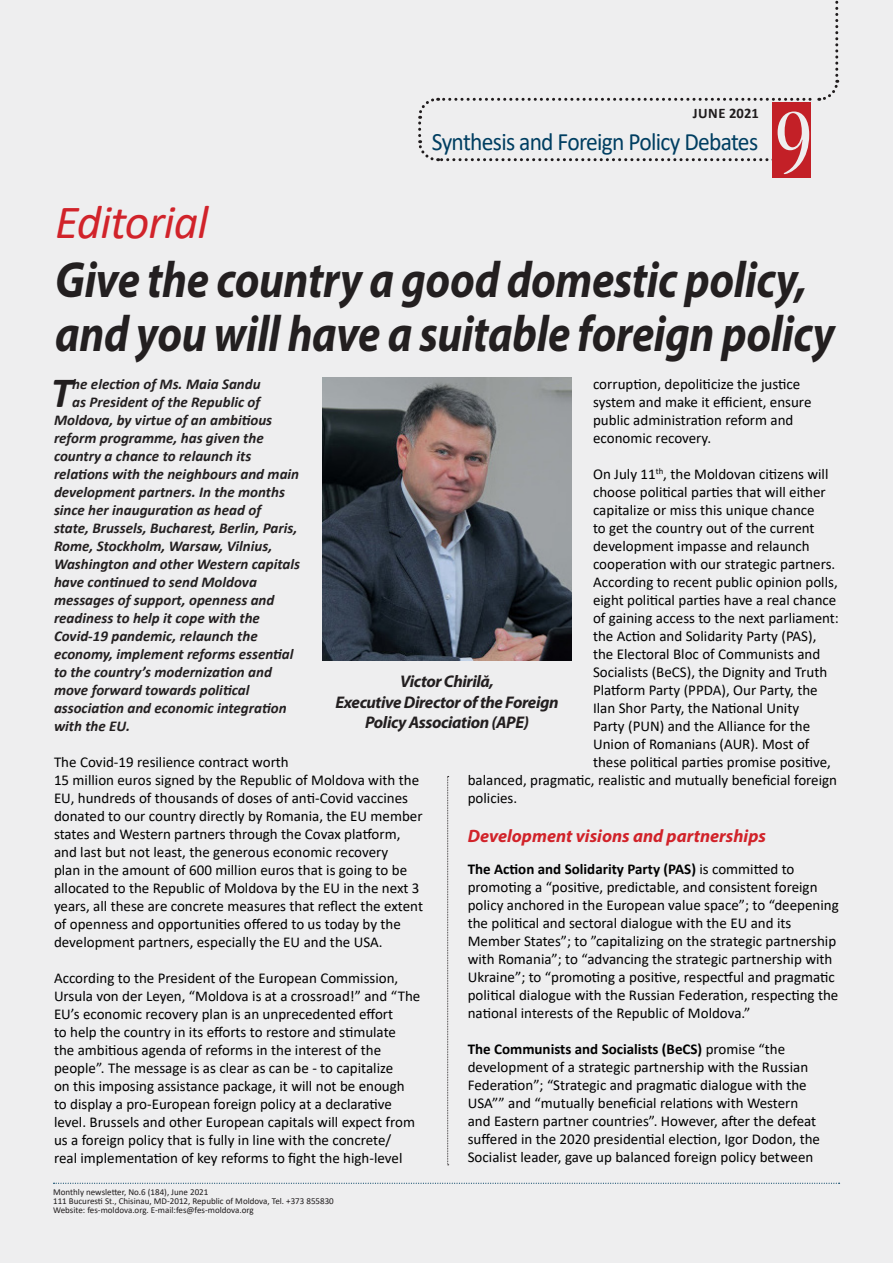
<style>
.page{position:relative;width:893px;height:1263px;background:#eeeeef}
.page>*{position:absolute;margin:0;border:0;box-sizing:border-box;transform-origin:0 0}
.t1{font:condensed 102px "Nueva Std";color:#fff}
.texte{font:italic 700 51px/54px "Myriad Pro";letter-spacing:-.01em;color:#231f20;scale:.87 1}
.texte-2{font:italic 47.85px "Calibri";letter-spacing:-.02em;color:#d1232a}
.MANSHETA{font:italic 700 43.35px "Calibri";color:#231f20}
.t2{font:25.05px "Calibri";letter-spacing:-.03em;color:#014368;scale:.94 1}
.INTERTITLU{font:italic 700 18px "Myriad Pro";color:#d1232a}
.texte-3{font:italic 700 16.95px/20.2px "Myriad Pro";letter-spacing:-.025em;color:#231f20;text-align:center}
.texte-4{font:15px/18px "Calibri";color:#000}
.MANSHETA-2{font:italic 700 15px "Calibri";color:#231f20}
.t3{font:700 14.55px "Calibri";letter-spacing:.02em;color:#231f20}
.t4{font:9px/9px "Calibri";color:#231f20}
.s1{font-weight:700}
</style>
<div class="page">
<svg style="left:447px;top:776px;width:2px;height:389px"></svg>
<img style="left:322px;top:377px;width:250px;height:283px">
<p class="t3" style="left:693px;top:103px;width:67px">JUNE 2021</p>
<p class="t1" style="left:775px;top:96px;width:39px">9</p>
<h3 class="t2" style="left:432px;top:124px;width:349px">Synthesis and Foreign Policy Debates</h3>
<p class="texte-2" style="left:55px;top:188px;width:155px">Editorial</p>
<p class="texte" style="left:55px;top:251px;width:897px">Give the country a good domestic policy, and you will have a suitable foreign policy</p>
<p class="MANSHETA" style="left:51px;top:362px;width:23px">T</p>
<p class="MANSHETA-2" style="left:72px;top:373px;width:190px">he election of Ms. Maia Sandu</p>
<p class="MANSHETA-2" style="left:72px;top:391px;width:189px">as President of the Republic of</p>
<p class="MANSHETA-2" style="left:54px;top:409px;width:220px">Moldova, by virtue of an ambitious</p>
<p class="MANSHETA-2" style="left:54px;top:427px;width:211px">reform programme, has given the</p>
<p class="MANSHETA-2" style="left:54px;top:445px;width:199px">country a chance to relaunch its</p>
<p class="MANSHETA-2" style="left:54px;top:463px;width:247px">relations with the neighbours and main</p>
<p class="MANSHETA-2" style="left:54px;top:481px;width:232px">development partners. In the months</p>
<p class="MANSHETA-2" style="left:54px;top:499px;width:209px">since her inauguration as head of</p>
<p class="MANSHETA-2" style="left:54px;top:517px;width:245px">state, Brussels, Bucharest, Berlin, Paris,</p>
<p class="MANSHETA-2" style="left:54px;top:535px;width:220px">Rome, Stockholm, Warsaw, Vilnius,</p>
<p class="MANSHETA-2" style="left:54px;top:553px;width:248px">Washington and other Western capitals</p>
<p class="MANSHETA-2" style="left:54px;top:571px;width:204px">have continued to send Moldova</p>
<p class="MANSHETA-2" style="left:54px;top:589px;width:222px">messages of support, openness and</p>
<p class="MANSHETA-2" style="left:54px;top:607px;width:208px">readiness to help it cope with the</p>
<p class="MANSHETA-2" style="left:54px;top:625px;width:205px">Covid-19 pandemic, relaunch the</p>
<p class="MANSHETA-2" style="left:54px;top:643px;width:241px">economy, implement reforms essential</p>
<p class="MANSHETA-2" style="left:54px;top:661px;width:219px">to the country’s modernization and</p>
<p class="MANSHETA-2" style="left:54px;top:679px;width:197px">move forward towards political</p>
<p class="MANSHETA-2" style="left:54px;top:697px;width:234px">association and economic integration</p>
<p class="MANSHETA-2" style="left:54px;top:715px;width:78px">with the EU.</p>
<p class="texte-4" style="left:54px;top:752px;width:370px">The Covid-19 resilience contract worth<br>15 million euros signed by the Republic of Moldova with the EU, hundreds of thousands of doses of anti-Covid vaccines donated to our country directly by Romania, the EU member states and Western partners through the Covax platform, and last but not least, the generous economic recovery<br>plan in the amount of 600 million euros that is going to be allocated to the Republic of Moldova by the EU in the next 3 years, all these are concrete measures that reflect the extent of openness and opportunities offered to us today by the development partners, especially the EU and the USA.</p>
<p class="texte-4" style="left:54px;top:968px;width:368px">According to the President of the European Commission, Ursula von der Leyen, “Moldova is at a crossroad!” and “The EU’s economic recovery plan is an unprecedented effort<br>to help the country in its efforts to restore and stimulate<br>the ambitious agenda of reforms in the interest of the people”. The message is as clear as can be - to capitalize<br>on this imposing assistance package, it will not be enough to display a pro-European foreign policy at a declarative level. Brussels and other European capitals will expect from us a foreign policy that is fully in line with the concrete/<br>real implementation of key reforms to fight the high-level</p>
<p class="texte-4" style="left:593px;top:374px;width:220px">corruption, depoliticize the justice system and make it efficient, ensure public administration reform and economic recovery.</p>
<p class="texte-4" style="left:593px;top:464px;width:237px">On July 11<sup>th</sup>, the Moldovan citizens will</p>
<p class="texte-4" style="left:593px;top:482px;width:234px">choose political parties that will either</p>
<p class="texte-4" style="left:593px;top:500px;width:223px">capitalize or miss this unique chance</p>
<p class="texte-4" style="left:593px;top:518px;width:223px">to get the country out of the current</p>
<p class="texte-4" style="left:593px;top:536px;width:218px">development impasse and relaunch</p>
<p class="texte-4" style="left:593px;top:554px;width:244px">cooperation with our strategic partners.</p>
<p class="texte-4" style="left:593px;top:572px;width:246px">According to recent public opinion polls,</p>
<p class="texte-4" style="left:593px;top:590px;width:245px">eight political parties have a real chance</p>
<p class="texte-4" style="left:593px;top:608px;width:247px">of gaining access to the next parliament:</p>
<p class="texte-4" style="left:593px;top:626px;width:225px">the Action and Solidarity Party (PAS),</p>
<p class="texte-4" style="left:593px;top:644px;width:229px">the Electoral Bloc of Communists and</p>
<p class="texte-4" style="left:593px;top:662px;width:236px">Socialists (BeCS), the Dignity and Truth</p>
<p class="texte-4" style="left:593px;top:680px;width:226px">Platform Party (PPDA), Our Party, the</p>
<p class="texte-4" style="left:593px;top:698px;width:208px">Ilan Shor Party, the National Unity</p>
<p class="texte-4" style="left:593px;top:716px;width:219px">Party (PUN) and the Alliance for the</p>
<p class="texte-4" style="left:593px;top:734px;width:218px">Union of Romanians (AUR). Most of</p>
<p class="texte-4" style="left:593px;top:752px;width:239px">these political parties promise positive,</p>
<p class="texte-4" style="left:468px;top:770px;width:371px">balanced, pragmatic, realistic and mutually beneficial foreign</p>
<p class="texte-4" style="left:468px;top:788px;width:51px">policies.</p>
<p class="INTERTITLU" style="left:468px;top:824px;width:300px">Development visions and partnerships</p>
<p class="texte-4" style="left:468px;top:859px;width:373px"><span class="s1">The Action and Solidarity Party (PAS)</span> is committed to promoting a “positive, predictable, and consistent foreign policy anchored in the European value space”; to “deepening the political and sectoral dialogue with the EU and its Member States”; to ”capitalizing on the strategic partnership with Romania”; to “advancing the strategic partnership with Ukraine”; to “promoting a positive, respectful and pragmatic political dialogue with the Russian Federation, respecting the national interests of the Republic of Moldova.”</p>
<p class="texte-4" style="left:468px;top:1039px;width:354px"><span class="s1">The Communists and Socialists (BeCS)</span> promise “the development of a strategic partnership with the Russian Federation”; “Strategic and pragmatic dialogue with the USA”” and “mutually beneficial relations with Western and Eastern partner countries”. However, after the defeat suffered in the 2020 presidential election, Igor Dodon, the Socialist leader, gave up balanced foreign policy between</p>
<p class="texte-3" style="left:400px;top:671px;width:95px">Victor Chirilă,</p>
<p class="texte-3" style="left:336px;top:691px;width:225px">Executive Director of the Foreign<br>Policy Association (APE)</p>
<p class="t4" style="left:53px;top:1187px;width:282px">Monthly newsletter, No.6 (184), June 2021<br>111 Bucuresti St., Chisinau, MD-2012, Republic of Moldova, Tel. +373 855830<br>Website: fes-moldova.org. E-mail:fes@fes-moldova.org</p>
</div>
